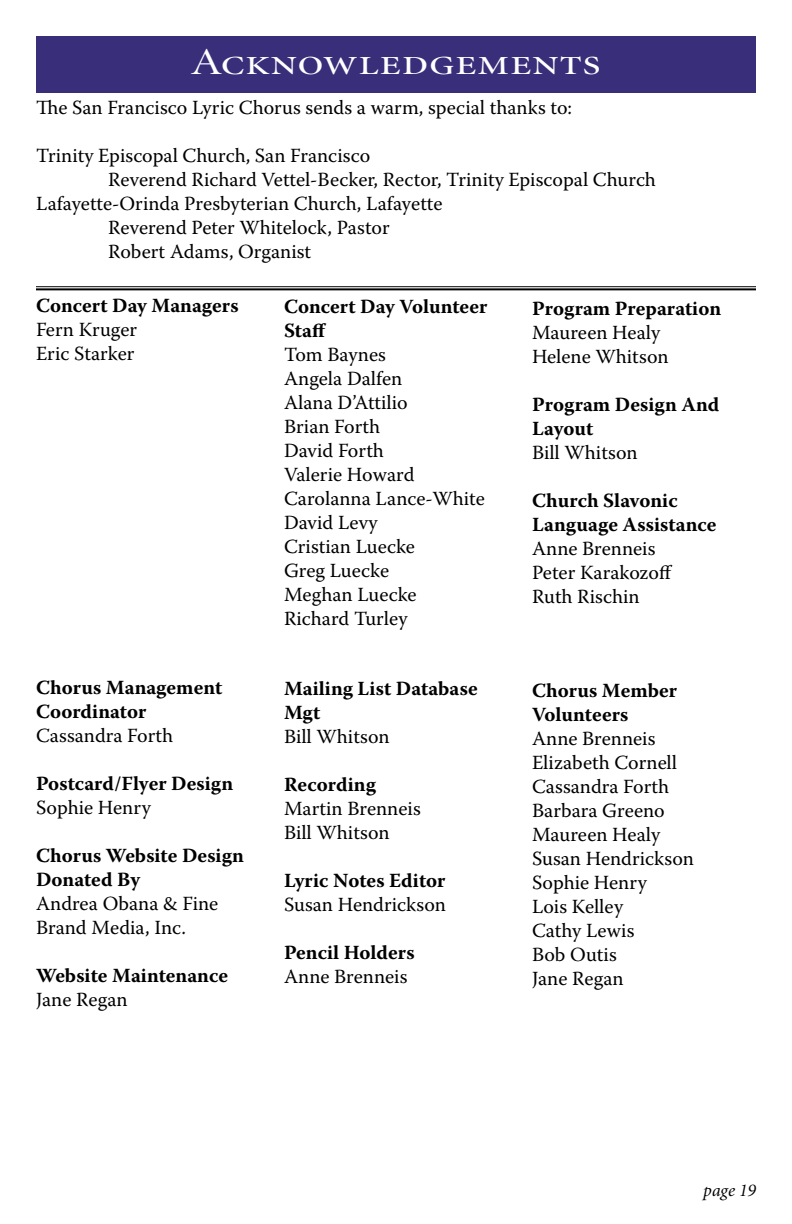
<style>
.page{position:relative;width:792px;height:1224px;background:#fff}
.page>*{position:absolute;margin:0;border:0;box-sizing:border-box;transform-origin:0 0}
.t1{font:38px "Minion Display Regular SC";color:#fff;scale:1.25 1}
.t2{font:20px/24px "Warnock Pro";color:#000}
.t3{font:700 20px/24px "Warnock Pro";color:#000}
.t4{font:italic 18px "Minion";color:#000}
</style>
<div class="page">
<div style="left:36px;top:36px;width:720px;height:57px;background:#392e7a"></div>
<hr style="left:36px;top:286px;width:720px;height:1px;background:#000">
<hr style="left:36px;top:288px;width:720px;height:2px;background:#000">
<h1 class="t1" style="left:191px;top:44px;width:329px">Acknowledgements</h1>
<p class="t2" style="left:36px;top:95px;width:538px">The San Francisco Lyric Chorus sends a warm, special thanks to:</p>
<p class="t2" style="left:36px;top:143px;width:336px">Trinity Episcopal Church, San Francisco</p>
<p class="t2" style="left:108px;top:167px;width:549px">Reverend Richard Vettel-Becker, Rector, Trinity Episcopal Church</p>
<p class="t2" style="left:36px;top:191px;width:408px">Lafayette-Orinda Presbyterian Church, Lafayette</p>
<p class="t2" style="left:108px;top:215px;width:283px">Reverend Peter Whitelock, Pastor</p>
<p class="t2" style="left:108px;top:239px;width:205px">Robert Adams, Organist</p>
<p class="t3" style="left:36px;top:293px;width:204px">Concert Day Managers</p>
<p class="t2" style="left:36px;top:317px;width:103px">Fern Kruger<br>Eric Starker</p>
<p class="t3" style="left:36px;top:675px;width:188px">Chorus Management<br>Coordinator</p>
<p class="t2" style="left:36px;top:723px;width:139px">Cassandra Forth</p>
<p class="t3" style="left:36px;top:771px;width:199px">Postcard/Flyer Design</p>
<p class="t2" style="left:36px;top:795px;width:116px">Sophie Henry</p>
<p class="t3" style="left:36px;top:843px;width:210px">Chorus Website Design<br>Donated By</p>
<p class="t2" style="left:36px;top:891px;width:184px">Andrea Obana &amp; Fine<br>Brand Media, Inc.</p>
<p class="t3" style="left:36px;top:963px;width:194px">Website Maintenance</p>
<p class="t2" style="left:36px;top:987px;width:93px">Jane Regan</p>
<p class="t3" style="left:284px;top:294px;width:205px">Concert Day Volunteer<br>Staff</p>
<p class="t2" style="left:284px;top:342px;width:202px">Tom Baynes<br>Angela Dalfen<br>Alana D’Attilio<br>Brian Forth<br>David Forth<br>Valerie Howard<br>Carolanna Lance-White<br>David Levy<br>Cristian Luecke<br>Greg Luecke<br>Meghan Luecke<br>Richard Turley</p>
<p class="t3" style="left:284px;top:676px;width:195px">Mailing List Database<br>Mgt</p>
<p class="t2" style="left:284px;top:724px;width:107px">Bill Whitson</p>
<p class="t3" style="left:284px;top:772px;width:93px">Recording</p>
<p class="t2" style="left:284px;top:796px;width:138px">Martin Brenneis<br>Bill Whitson</p>
<p class="t3" style="left:284px;top:868px;width:163px">Lyric Notes Editor</p>
<p class="t2" style="left:284px;top:892px;width:164px">Susan Hendrickson</p>
<p class="t3" style="left:284px;top:940px;width:132px">Pencil Holders</p>
<p class="t2" style="left:284px;top:964px;width:125px">Anne Brenneis</p>
<p class="t3" style="left:532px;top:296px;width:191px">Program Preparation</p>
<p class="t2" style="left:532px;top:320px;width:138px">Maureen Healy<br>Helene Whitson</p>
<p class="t3" style="left:532px;top:392px;width:189px">Program Design And<br>Layout</p>
<p class="t2" style="left:532px;top:440px;width:107px">Bill Whitson</p>
<p class="t3" style="left:532px;top:488px;width:186px">Church Slavonic<br>Language Assistance</p>
<p class="t2" style="left:532px;top:536px;width:142px">Anne Brenneis<br>Peter Karakozoff<br>Ruth Rischin</p>
<p class="t3" style="left:532px;top:678px;width:147px">Chorus Member<br>Volunteers</p>
<p class="t2" style="left:532px;top:726px;width:164px">Anne Brenneis<br>Elizabeth Cornell<br>Cassandra Forth<br>Barbara Greeno<br>Maureen Healy<br>Susan Hendrickson<br>Sophie Henry<br>Lois Kelley<br>Cathy Lewis<br>Bob Outis<br>Jane Regan</p>
<p class="t4" style="left:703px;top:1181px;width:54px">page 19</p>
</div>
